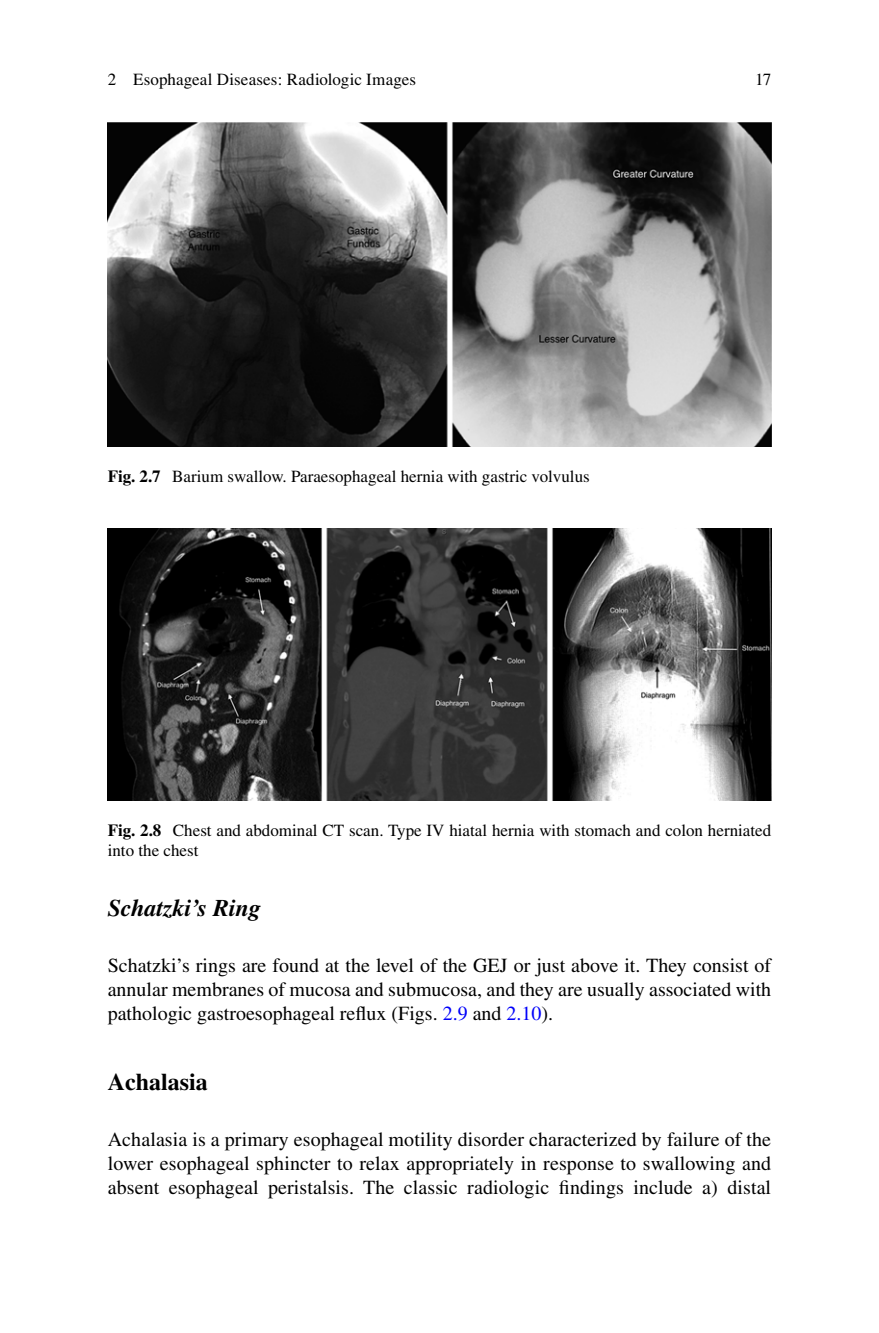
<style>
.page{position:relative;width:879px;height:1333px;background:#fff}
.page>*{position:absolute;margin:0;border:0;box-sizing:border-box;transform-origin:0 0}
.t1{font:italic 700 24px "Times";color:#000}
.t2{font:700 24px "Times";color:#000}
.t3{font:20px/24px "Times";color:#000;text-align:justify}
.t4{font:17px/20px "Times";color:#000}
.s1{font-weight:700}
.s2{color:#0000fa}
</style>
<div class="page">
<img style="left:108px;top:122px;width:663px;height:324px">
<img style="left:108px;top:528px;width:663px;height:272px">
<p class="t4" style="left:108px;top:71px;width:310px">2 Esophageal Diseases: Radiologic Images</p>
<p class="t4" style="left:108px;top:467px;width:483px"><span class="s1">Fig. 2.7</span> Barium swallow. Paraesophageal hernia with gastric volvulus</p>
<p class="t4" style="left:755px;top:71px;width:17px">17</p>
<p class="t4" style="left:108px;top:821px;width:665px"><span class="s1">Fig. 2.8</span> Chest and abdominal CT scan. Type IV hiatal hernia with stomach and colon herniated into the chest</p>
<p class="t1" style="left:108px;top:899px;width:155px">Schatzki’s Ring</p>
<p class="t3" style="left:108px;top:955px;width:665px">Schatzki’s rings are found at the level of the GEJ or just above it. They consist of annular membranes of mucosa and submucosa, and they are usually associated with pathologic gastroesophageal reflux (Figs. <span class="s2">2.9</span> and <span class="s2">2.10</span> ).</p>
<p class="t2" style="left:108px;top:1073px;width:102px">Achalasia</p>
<p class="t3" style="left:108px;top:1129px;width:665px">Achalasia is a primary esophageal motility disorder characterized by failure of the lower esophageal sphincter to relax appropriately in response to swallowing and absent esophageal peristalsis. The classic radiologic findings include a) distal</p>
</div>
